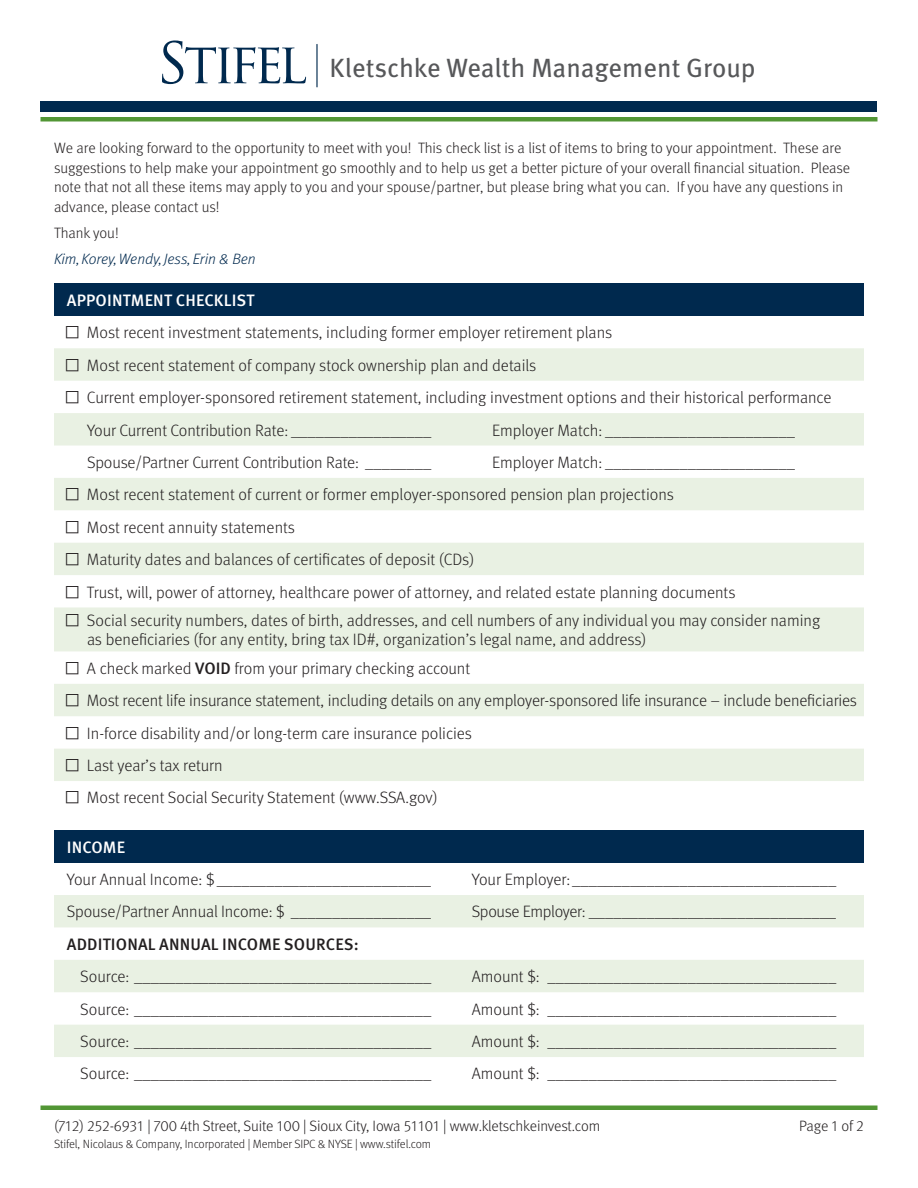
<style>
.page{position:relative;width:918px;height:1188px;background:#fff}
.page>*{position:absolute;margin:0;border:0;box-sizing:border-box;transform-origin:0 0}
.t1{font:26.4px "Meta OT";color:#57585a}
.t2{font:300 16.5px/19.5px "Meta OT";color:#231f20}
.t3{font:300 16.5px "Meta OT";letter-spacing:-.02em;color:#231f20}
.t4{font:500 16.5px "Meta OT";letter-spacing:.01em;color:#231f20}
.t5{font:500 16.5px "Meta OT";letter-spacing:.01em;color:#fff}
.t6{font:300 15px/19.5px "Meta OT";color:#231f20}
.t7{font:italic 300 15px "Meta OT";letter-spacing:-.005em;color:#00294e}
.t8{font:300 12px "Meta OT";letter-spacing:-.01em;color:#231f20}
.s1{font-weight:500}
</style>
<div class="page">
<div style="left:40px;top:101px;width:838px;height:11px;background:#00294e"></div>
<div style="left:40px;top:117px;width:838px;height:5px;background:#529635"></div>
<div style="left:54px;top:284px;width:810px;height:32px;background:#00294e"></div>
<svg style="left:54px;top:348px;width:810px;height:433px;fill:#e9f1e3"></svg>
<hr style="left:316px;top:44px;width:2px;height:43px;background:#00294e">
<svg style="left:162px;top:40px;width:144px;height:44px"></svg>
<div style="left:54px;top:830px;width:810px;height:33px;background:#00294e"></div>
<svg style="left:54px;top:895px;width:810px;height:162px;fill:#e9f1e3"></svg>
<hr style="left:40px;top:1106px;width:838px;height:4px;background:#529635">
<p class="t1" style="left:330px;top:51px;width:427px">Kletschke Wealth Management Group</p>
<p class="t6" style="left:54px;top:138px;width:798px">We are looking forward to the opportunity to meet with you! This check list is a list of items to bring to your appointment. These are suggestions to help make your appointment go smoothly and to help us get a better picture of your overall financial situation. Please note that not all these items may apply to you and your spouse/partner, but please bring what you can. If you have any questions in advance, please contact us!</p>
<p class="t6" style="left:54px;top:223px;width:66px">Thank you!</p>
<p class="t7" style="left:54px;top:250px;width:203px">Kim, Korey, Wendy, Jess, Erin &amp; Ben</p>
<p class="t5" style="left:67px;top:290px;width:189px">APPOINTMENT CHECKLIST</p>
<p class="t2" style="left:65px;top:323px;width:548px">□ Most recent investment statements, including former employer retirement plans</p>
<p class="t2" style="left:65px;top:356px;width:473px">□ Most recent statement of company stock ownership plan and details</p>
<p class="t2" style="left:65px;top:388px;width:768px">□ Current employer-sponsored retirement statement, including investment options and their historical performance</p>
<p class="t2" style="left:87px;top:420px;width:346px">Your Current Contribution Rate: _________________</p>
<p class="t2" style="left:492px;top:420px;width:305px">Employer Match: _______________________</p>
<p class="t2" style="left:87px;top:453px;width:346px">Spouse/Partner Current Contribution Rate: ________</p>
<p class="t2" style="left:492px;top:453px;width:305px">Employer Match: _______________________</p>
<p class="t2" style="left:65px;top:485px;width:610px">□ Most recent statement of current or former employer-sponsored pension plan projections</p>
<p class="t2" style="left:65px;top:518px;width:231px">□ Most recent annuity statements</p>
<p class="t2" style="left:65px;top:550px;width:411px">□ Maturity dates and balances of certificates of deposit (CDs)</p>
<p class="t2" style="left:65px;top:582px;width:672px">□ Trust, will, power of attorney, healthcare power of attorney, and related estate planning documents</p>
<p class="t2" style="left:87px;top:611px;width:735px;text-indent:-22px">□ Social security numbers, dates of birth, addresses, and cell numbers of any individual you may consider naming as beneficiaries (for any entity, bring tax ID#, organization’s legal name, and address)</p>
<p class="t2" style="left:65px;top:659px;width:406px">□ A check marked <span class="s1">VOID</span> from your primary checking account</p>
<p class="t2" style="left:65px;top:691px;width:793px">□ Most recent life insurance statement, including details on any employer-sponsored life insurance – include beneficiaries</p>
<p class="t2" style="left:65px;top:724px;width:408px">□ In-force disability and/or long-term care insurance policies</p>
<p class="t2" style="left:65px;top:756px;width:159px">□ Last year’s tax return</p>
<p class="t2" style="left:65px;top:788px;width:374px">□ Most recent Social Security Statement (www.SSA.gov)</p>
<p class="t5" style="left:67px;top:837px;width:60px">INCOME</p>
<p class="t2" style="left:67px;top:870px;width:366px">Your Annual Income: $__________________________</p>
<p class="t2" style="left:472px;top:870px;width:366px">Your Employer:________________________________</p>
<p class="t2" style="left:67px;top:902px;width:366px">Spouse/Partner Annual Income: $ _________________</p>
<p class="t3" style="left:472px;top:902px;width:366px">Spouse Employer: ______________________________</p>
<p class="t4" style="left:67px;top:934px;width:294px">ADDITIONAL ANNUAL INCOME SOURCES:</p>
<p class="t2" style="left:80px;top:967px;width:353px">Source: ____________________________________</p>
<p class="t2" style="left:472px;top:967px;width:366px">Amount $: ___________________________________</p>
<p class="t2" style="left:80px;top:1000px;width:353px">Source: ____________________________________</p>
<p class="t2" style="left:472px;top:1000px;width:366px">Amount $: ___________________________________</p>
<p class="t2" style="left:80px;top:1032px;width:353px">Source: ____________________________________</p>
<p class="t2" style="left:472px;top:1032px;width:366px">Amount $: ___________________________________</p>
<p class="t2" style="left:80px;top:1064px;width:353px">Source: ____________________________________</p>
<p class="t2" style="left:472px;top:1064px;width:366px">Amount $: ___________________________________</p>
<p class="t6" style="left:54px;top:1116px;width:548px">(712) 252-6931 | 700 4th Street, Suite 100 | Sioux City, Iowa 51101 | www.kletschkeinvest.com</p>
<p class="t6" style="left:799px;top:1116px;width:66px">Page 1 of 2</p>
<p class="t8" style="left:54px;top:1136px;width:379px">Stifel, Nicolaus &amp; Company, Incorporated | Member SIPC &amp; NYSE | www.stifel.com</p>
</div>
